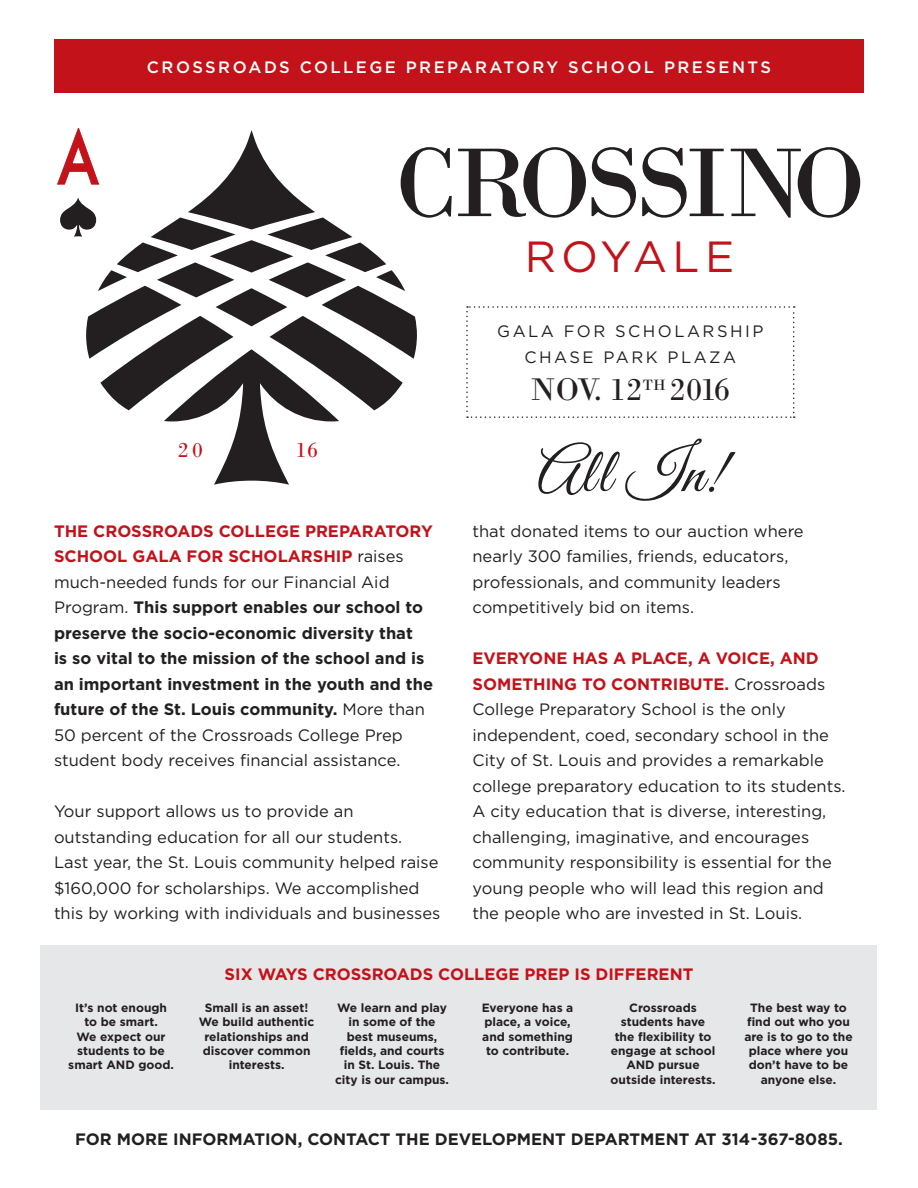
<style>
.page{position:relative;width:918px;height:1188px;background:#fff}
.page>*{position:absolute;margin:0;border:0;box-sizing:border-box;transform-origin:0 0}
.t1{font:102.9px "Bodoni";letter-spacing:-.055em;color:#231f20}
.t2{font:63px "Great Vibes";color:#231f20}
.t3{font:43.5px "Gotham";letter-spacing:.115em;color:#c4121a}
.t4{font:33px "Bodoni";letter-spacing:-.025em;color:#231f20}
.t5{font:22.05px "Bodoni";color:#c4121a}
.t6{font:16.5px/25.5px "Gotham";color:#231f20}
.t7{font:700 16.5px/25.5px "Gotham";color:#231f20}
.t8{font:500 16.5px "Gotham";letter-spacing:.15em;color:#fff}
.t9{font:700 16.5px "Gotham";color:#c4121a}
.t10{font:16.5px "Gotham";letter-spacing:.15em;color:#231f20}
.t11{font:700 12px/14.4px "Gotham";color:#231f20;text-align:center}
.s1{color:#c4121a}
.s2{font-weight:400}
.s3{font-weight:700;color:#c4121a}
</style>
<div class="page">
<div style="left:40px;top:945px;width:838px;height:165px;background:#e6e7e9"></div>
<div style="left:54px;top:39px;width:810px;height:54px;background:#c4121a"></div>
<svg style="left:86px;top:130px;width:331px;height:355px"></svg>
<svg style="left:60px;top:197px;width:36px;height:40px"></svg>
<svg style="left:57px;top:128px;width:42px;height:57px"></svg>
<svg style="left:466px;top:306px;width:329px;height:112px"></svg>
<p class="t8" style="left:147px;top:56px;width:626px">CROSSROADS COLLEGE PREPARATORY SCHOOL PRESENTS</p>
<p class="t1" style="left:395px;top:124px;width:472px">CROSSINO</p>
<p class="t3" style="left:525px;top:228px;width:211px">ROYALE</p>
<p class="t5" style="left:178px;top:437px;width:27px">20</p>
<p class="t5" style="left:296px;top:437px;width:24px">16</p>
<p class="t7" style="left:54px;top:518px;width:381px"><span class="s1">THE CROSSROADS COLLEGE PREPARATORY SCHOOL GALA FOR SCHOLARSHIP</span> <span class="s2">raises much-needed funds for our Financial Aid Program.</span> This support enables our school to preserve the socio-economic diversity that<br>is so vital to the mission of the school and is an important investment in the youth and the future of the St. Louis community. <span class="s2">More than 50 percent of the Crossroads College Prep student body receives financial assistance.</span></p>
<p class="t6" style="left:54px;top:798px;width:388px">Your support allows us to provide an outstanding education for all our students.<br>Last year, the St. Louis community helped raise $160,000 for scholarships. We accomplished this by working with individuals and businesses</p>
<p class="t10" style="left:497px;top:321px;width:268px">GALA FOR SCHOLARSHIP</p>
<p class="t10" style="left:525px;top:346px;width:213px">CHASE PARK PLAZA</p>
<p class="t4" style="left:531px;top:371px;width:201px">NOV. 12<sup>TH</sup> 2016</p>
<p class="t2" style="left:537px;top:437px;width:188px">All In!</p>
<p class="t6" style="left:472px;top:518px;width:333px">that donated items to our auction where nearly 300 families, friends, educators, professionals, and community leaders competitively bid on items.</p>
<p class="t6" style="left:472px;top:645px;width:375px"><span class="s3">EVERYONE HAS A PLACE, A VOICE, AND SOMETHING TO CONTRIBUTE.</span> Crossroads College Preparatory School is the only independent, coed, secondary school in the City of St. Louis and provides a remarkable college preparatory education to its students.<br>A city education that is diverse, interesting, challenging, imaginative, and encourages community responsibility is essential for the young people who will lead this region and the people who are invested in St. Louis.</p>
<p class="t9" style="left:225px;top:963px;width:470px">SIX WAYS CROSSROADS COLLEGE PREP IS DIFFERENT</p>
<p class="t11" style="left:68px;top:1000px;width:107px">It’s not enough to be smart.<br>We expect our students to be smart AND good.</p>
<p class="t11" style="left:199px;top:1000px;width:117px">Small is an asset!<br>We build authentic relationships and discover common interests.</p>
<p class="t11" style="left:335px;top:1000px;width:115px">We learn and play in some of the best museums, fields, and courts in St. Louis. The city is our campus.</p>
<p class="t11" style="left:482px;top:1000px;width:93px">Everyone has a place, a voice, and something to contribute.</p>
<p class="t11" style="left:611px;top:1000px;width:106px">Crossroads students have the flexibility to engage at school<br>AND pursue outside interests.</p>
<p class="t11" style="left:744px;top:1000px;width:110px">The best way to find out who you are is to go to the place where you don’t have to be anyone else.</p>
<p class="t7" style="left:75px;top:1126px;width:769px">FOR MORE INFORMATION, CONTACT THE DEVELOPMENT DEPARTMENT AT 314-367-8085.</p>
</div>
